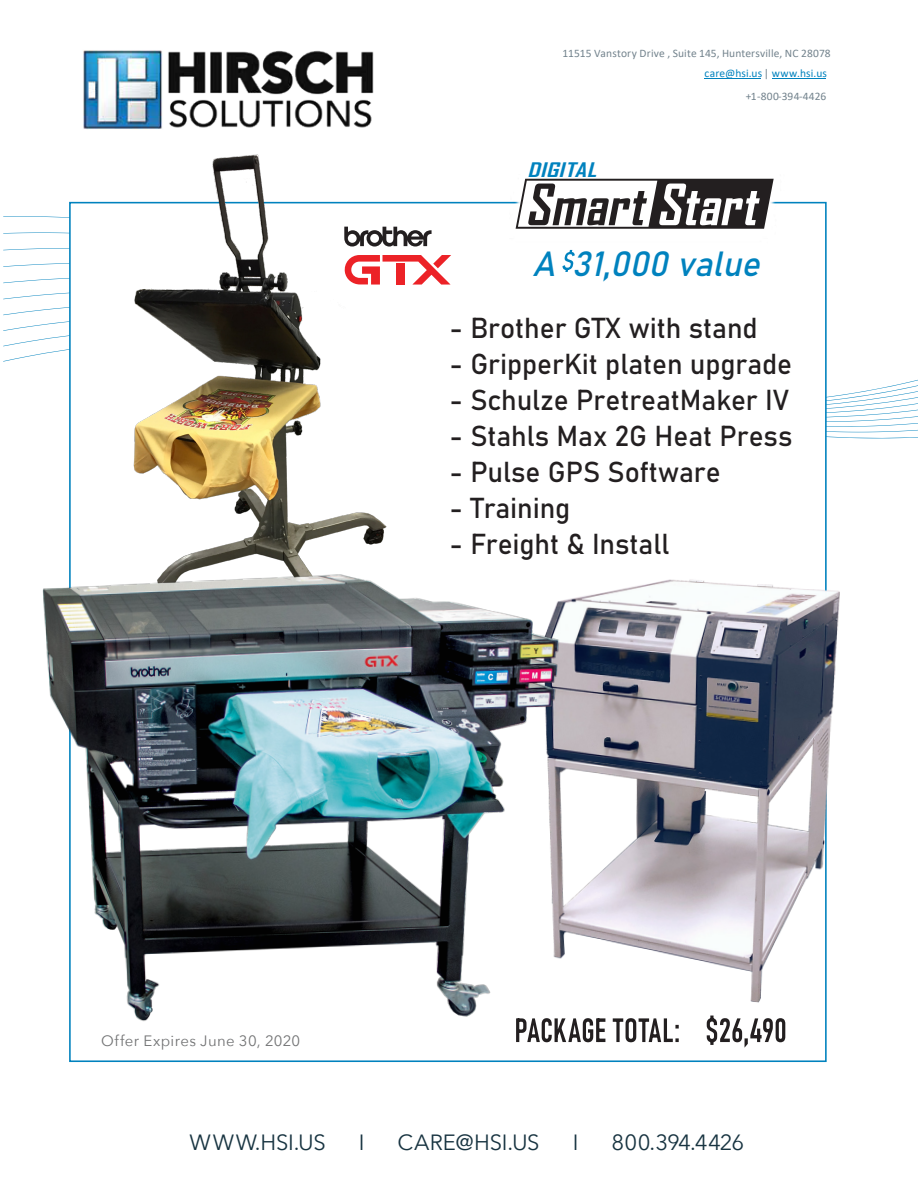
<style>
.page{position:relative;width:918px;height:1188px;background:#fff}
.page>*{position:absolute;margin:0;border:0;box-sizing:border-box;transform-origin:0 0}
.t1{font:italic 34.5px "Bahnschrift";color:#0082be}
.t2{font:28.5px "Bahnschrift";letter-spacing:-.005em;color:#231f20}
.t3{font:22.05px "Avenir Next";letter-spacing:-.005em;color:#183441}
.t4{font:22.05px "Avenir Next";letter-spacing:-.05em;color:#183441}
.t5{font:italic 700 19.2px "Agency FB";color:#0082be;scale:1.36 1}
.t6{font:15px "Avenir Next";letter-spacing:.02em;color:#737475}
.t7{font:11.4px/20.2px "Calibri";letter-spacing:.01em;color:#73838d}
.s1{color:#0082be}
</style>
<div class="page">
<svg style="left:3px;top:216px;width:915px;height:223px"></svg>
<div style="left:70px;top:203px;width:756px;height:813px;background:#fff"></div>
<img style="left:457px;top:178px;width:375px;height:110px">
<svg style="left:516px;top:179px;width:258px;height:50px"></svg>
<hr style="left:705px;top:78px;width:56px;height:1px;background:#0082be">
<hr style="left:772px;top:78px;width:54px;height:1px;background:#0082be">
<img style="left:83px;top:50px;width:291px;height:79px">
<svg style="left:563px;top:250px;width:12px;height:22px"></svg>
<svg style="left:516px;top:1033px;width:269px;height:15px"></svg>
<img style="left:121px;top:154px;width:277px;height:396px">
<img style="left:516px;top:561px;width:324px;height:472px">
<img style="left:42px;top:550px;width:556px;height:482px">
<svg style="left:344px;top:227px;width:88px;height:20px"></svg>
<svg style="left:343px;top:255px;width:108px;height:30px"></svg>
<p class="t7" style="left:705px;top:42px;width:128px;text-indent:-142px">11515 Vanstory Drive , Suite 145, Huntersville, NC 28078 <span class="s1">care@hsi.us</span> | <span class="s1">www.hsi.us</span></p>
<p class="t7" style="left:746px;top:86px;width:82px">+1-800-394-4426</p>
<p class="t5" style="left:528px;top:158px;width:56px">DIGITAL</p>
<p class="t1" style="left:532px;top:242px;width:238px">A 31,000 value</p>
<p class="t2" style="left:450px;top:310px;width:310px">- Brother GTX with stand</p>
<p class="t2" style="left:450px;top:346px;width:344px">- GripperKit platen upgrade</p>
<p class="t2" style="left:450px;top:382px;width:341px">- Schulze PretreatMaker IV</p>
<p class="t2" style="left:450px;top:418px;width:344px">- Stahls Max 2G Heat Press</p>
<p class="t2" style="left:450px;top:454px;width:273px">- Pulse GPS Software</p>
<p class="t2" style="left:450px;top:490px;width:122px">- Training</p>
<p class="t2" style="left:450px;top:526px;width:221px">- Freight &amp; Install</p>
<p class="t6" style="left:101px;top:1028px;width:201px">Offer Expires June 30, 2020</p>
<p class="t3" style="left:189px;top:1124px;width:138px">WWW.HSI.US</p>
<p class="t3" style="left:359px;top:1124px;width:7px">I</p>
<p class="t3" style="left:398px;top:1124px;width:144px">CARE@HSI.US</p>
<p class="t3" style="left:573px;top:1124px;width:7px">I</p>
<p class="t4" style="left:611px;top:1124px;width:134px">800.394.4426</p>
</div>
